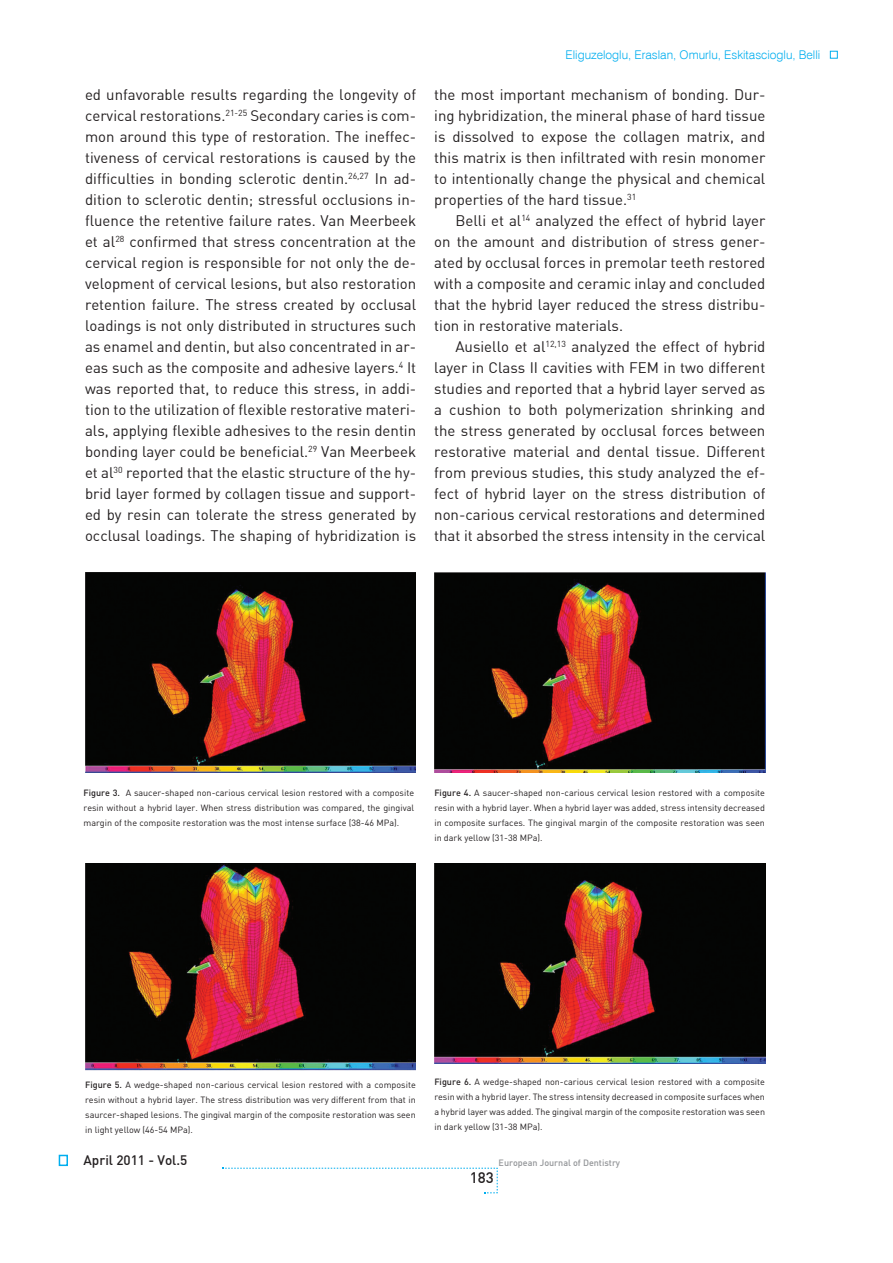
<style>
.page{position:relative;width:893px;height:1263px;background:#fff}
.page>*{position:absolute;margin:0;border:0;box-sizing:border-box;transform-origin:0 0}
.t1{font:15px/21px "Din B Regular";color:#231f20;text-align:justify}
.t2{font:15px "Din B Medium";color:#231f20}
.t3{font:13.5px "Din B Medium";color:#231f20}
.t4{font:300 12px "Swiss 721 BT";color:#00aeef}
.t5{font:9px/15px "DIN";color:#231f20;text-align:justify}
.t6{font:9px "Din B Medium";color:#939598}
.s1{font-weight:500}
</style>
<div class="page">
<div style="left:59px;top:1155px;width:9px;height:11px;border:2px solid #00aeef"></div>
<svg style="left:222px;top:1167px;width:276px;height:26px"></svg>
<img style="left:434px;top:572px;width:331px;height:200px">
<img style="left:85px;top:863px;width:331px;height:207px">
<img style="left:434px;top:863px;width:331px;height:200px">
<div style="left:830px;top:51px;width:8px;height:8px;border:1px solid #00aeef"></div>
<img style="left:85px;top:572px;width:331px;height:200px">
<p class="t4" style="left:565px;top:47px;width:256px">Eliguzeloglu, Eraslan, Omurlu, Eskitascioglu, Belli</p>
<p class="t1" style="left:85px;top:84px;width:333px">ed unfavorable results regarding the longevity of cervical restorations.<sup>21-25</sup> Secondary caries is com&shy;mon around this type of restoration. The ineffec&shy;tiveness of cervical restorations is caused by the difficulties in bonding sclerotic dentin.<sup>26,27</sup> In ad&shy;dition to sclerotic dentin; stressful occlusions in&shy;fluence the retentive failure rates. Van Meerbeek et al<sup>28</sup> confirmed that stress concentration at the cervical region is responsible for not only the de&shy;velopment of cervical lesions, but also restoration retention failure. The stress created by occlusal loadings is not only distributed in structures such as enamel and dentin, but also concentrated in ar&shy;eas such as the composite and adhesive layers.<sup>4</sup> It was reported that, to reduce this stress, in addi&shy;tion to the utilization of flexible restorative materi&shy;als, applying flexible adhesives to the resin dentin bonding layer could be beneficial.<sup>29</sup> Van Meerbeek et al<sup>30</sup> reported that the elastic structure of the hy&shy;brid layer formed by collagen tissue and support&shy;ed by resin can tolerate the stress generated by occlusal loadings. The shaping of hybridization is</p>
<p class="t1" style="left:434px;top:84px;width:333px">the most important mechanism of bonding. Dur&shy;ing hybridization, the mineral phase of hard tissue is dissolved to expose the collagen matrix, and this matrix is then infiltrated with resin monomer to intentionally change the physical and chemical properties of the hard tissue.<sup>31</sup></p>
<p class="t1" style="left:434px;top:210px;width:333px;text-indent:21px">Belli et al<sup>14</sup> analyzed the effect of hybrid layer on the amount and distribution of stress gener&shy;ated by occlusal forces in premolar teeth restored with a composite and ceramic inlay and concluded that the hybrid layer reduced the stress distribu&shy;tion in restorative materials.</p>
<p class="t1" style="left:434px;top:336px;width:333px;text-indent:21px">Ausiello et al<sup>12,13</sup> analyzed the effect of hybrid layer in Class II cavities with FEM in two different studies and reported that a hybrid layer served as a cushion to both polymerization shrinking and the stress generated by occlusal forces between restorative material and dental tissue. Different from previous studies, this study analyzed the ef&shy;fect of hybrid layer on the stress distribution of non-carious cervical restorations and determined that it absorbed the stress intensity in the cervical</p>
<p class="t5" style="left:84px;top:785px;width:332px"><span class="s1">Figure 3.</span> A saucer-shaped non-carious cervical lesion restored with a composite resin without a hybrid layer. When stress distribution was compared, the gingival margin of the composite restoration was the most intense surface (38-46 MPa).</p>
<p class="t5" style="left:434px;top:785px;width:332px"><span class="s1">Figure 4.</span> A saucer-shaped non-carious cervical lesion restored with a composite resin with a hybrid layer. When a hybrid layer was added, stress intensity decreased in composite surfaces. The gingival margin of the composite restoration was seen in dark yellow (31-38 MPa).</p>
<p class="t5" style="left:85px;top:1077px;width:332px"><span class="s1">Figure 5.</span> A wedge-shaped non-carious cervical lesion restored with a composite resin without a hybrid layer. The stress distribution was very different from that in saurcer-shaped lesions. The gingival margin of the composite restoration was seen in light yellow (46-54 MPa).</p>
<p class="t5" style="left:434px;top:1074px;width:332px"><span class="s1">Figure 6.</span> A wedge-shaped non-carious cervical lesion restored with a composite resin with a hybrid layer. The stress intensity decreased in composite surfaces when a hybrid layer was added. The gingival margin of the composite restoration was seen in dark yellow (31-38 MPa).</p>
<p class="t3" style="left:84px;top:1152px;width:105px">April 2011 - Vol.5</p>
<p class="t6" style="left:499px;top:1157px;width:123px">European Journal of Dentistry</p>
<p class="t2" style="left:470px;top:1168px;width:25px">183</p>
</div>
